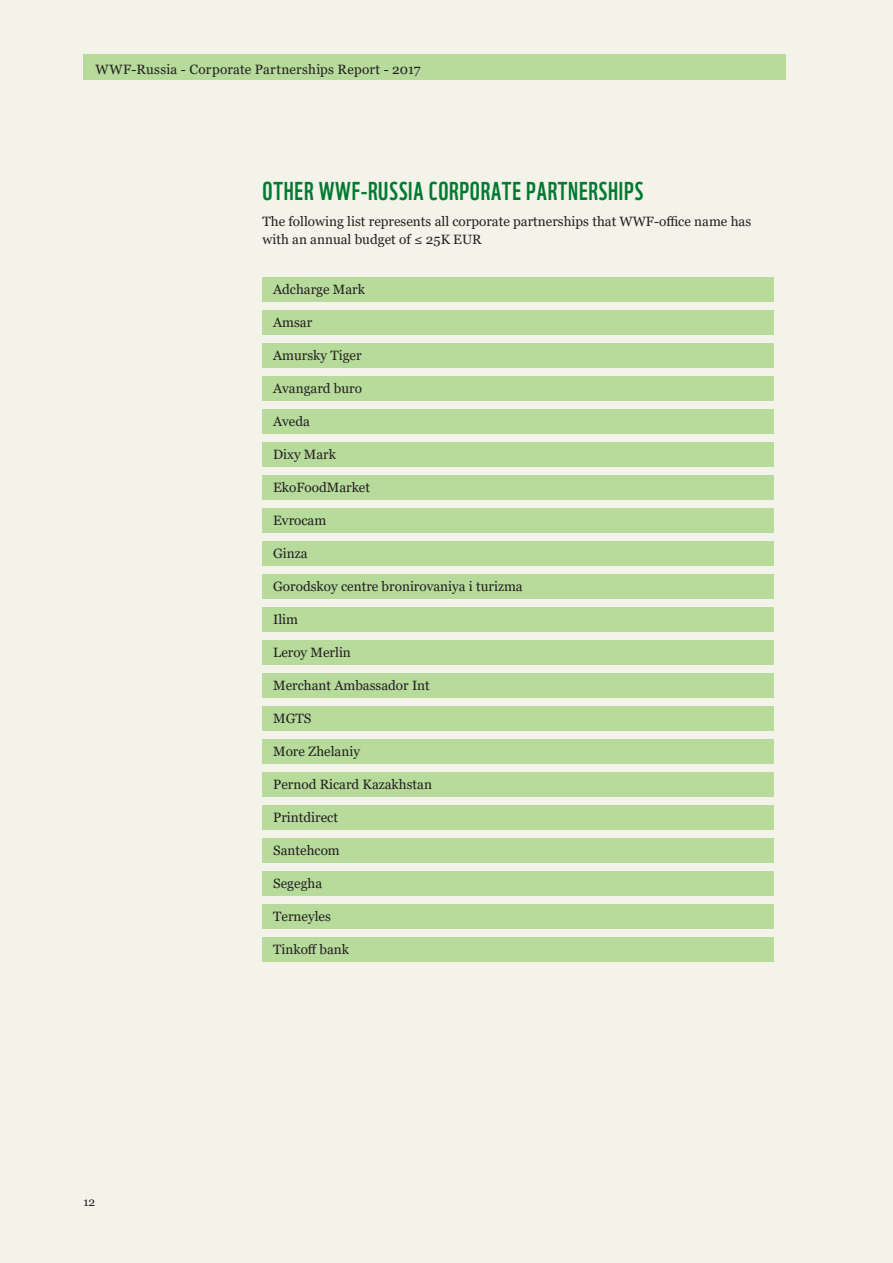
<style>
.page{position:relative;width:893px;height:1263px;background:#f4f3ea}
.page>*{position:absolute;margin:0;border:0;box-sizing:border-box;transform-origin:0 0}
.t1{font:25.2px "WWF";letter-spacing:.03em;color:#007931}
.t2{font:13.5px/18px "Georgia";color:#231f20}
.t3{font:13.5px "Georgia";letter-spacing:.02em;color:#231f20}
.t4{font:12px "Georgia";color:#231f20}
</style>
<div class="page">
<div style="left:83px;top:54px;width:703px;height:26px;background:#b7db9b"></div>
<div style="left:262px;top:278px;width:511px;height:24px;background:#b7db9b"></div>
<div style="left:262px;top:311px;width:511px;height:24px;background:#b7db9b"></div>
<div style="left:262px;top:344px;width:511px;height:24px;background:#b7db9b"></div>
<div style="left:262px;top:377px;width:511px;height:24px;background:#b7db9b"></div>
<div style="left:262px;top:410px;width:511px;height:24px;background:#b7db9b"></div>
<div style="left:262px;top:443px;width:511px;height:24px;background:#b7db9b"></div>
<div style="left:262px;top:476px;width:511px;height:24px;background:#b7db9b"></div>
<div style="left:262px;top:509px;width:511px;height:24px;background:#b7db9b"></div>
<div style="left:262px;top:542px;width:511px;height:24px;background:#b7db9b"></div>
<div style="left:262px;top:575px;width:511px;height:24px;background:#b7db9b"></div>
<div style="left:262px;top:608px;width:511px;height:24px;background:#b7db9b"></div>
<div style="left:262px;top:641px;width:511px;height:24px;background:#b7db9b"></div>
<div style="left:262px;top:674px;width:511px;height:24px;background:#b7db9b"></div>
<div style="left:262px;top:707px;width:511px;height:24px;background:#b7db9b"></div>
<div style="left:262px;top:740px;width:511px;height:24px;background:#b7db9b"></div>
<div style="left:262px;top:773px;width:511px;height:24px;background:#b7db9b"></div>
<div style="left:262px;top:806px;width:511px;height:24px;background:#b7db9b"></div>
<div style="left:262px;top:839px;width:511px;height:24px;background:#b7db9b"></div>
<div style="left:262px;top:872px;width:511px;height:24px;background:#b7db9b"></div>
<div style="left:262px;top:905px;width:511px;height:24px;background:#b7db9b"></div>
<div style="left:262px;top:938px;width:511px;height:24px;background:#b7db9b"></div>
<p class="t3" style="left:95px;top:61px;width:327px">WWF-Russia - Corporate Partnerships Report - 2017</p>
<p class="t4" style="left:83px;top:1195px;width:13px">12</p>
<h1 class="t1" style="left:263px;top:172px;width:382px">OTHER WWF-RUSSIA CORPORATE PARTNERSHIPS</h1>
<p class="t2" style="left:263px;top:213px;width:490px">The following list represents all corporate partnerships that WWF-office name has with an annual budget of ≤ 25K EUR</p>
<p class="t2" style="left:273px;top:280px;width:93px">Adcharge Mark</p>
<p class="t2" style="left:273px;top:313px;width:41px">Amsar</p>
<p class="t2" style="left:273px;top:346px;width:90px">Amursky Tiger</p>
<p class="t2" style="left:273px;top:379px;width:90px">Avangard buro</p>
<p class="t2" style="left:273px;top:412px;width:38px">Aveda</p>
<p class="t2" style="left:273px;top:445px;width:64px">Dixy Mark</p>
<p class="t2" style="left:273px;top:478px;width:98px">EkoFoodMarket</p>
<p class="t2" style="left:273px;top:511px;width:55px">Evrocam</p>
<p class="t2" style="left:273px;top:544px;width:36px">Ginza</p>
<p class="t2" style="left:273px;top:577px;width:251px">Gorodskoy centre bronirovaniya i turizma</p>
<p class="t2" style="left:273px;top:610px;width:26px">Ilim</p>
<p class="t2" style="left:273px;top:643px;width:79px">Leroy Merlin</p>
<p class="t2" style="left:273px;top:676px;width:158px">Merchant Ambassador Int</p>
<p class="t2" style="left:273px;top:709px;width:40px">MGTS</p>
<p class="t2" style="left:273px;top:742px;width:88px">More Zhelaniy</p>
<p class="t2" style="left:273px;top:775px;width:160px">Pernod Ricard Kazakhstan</p>
<p class="t2" style="left:273px;top:808px;width:66px">Printdirect</p>
<p class="t2" style="left:273px;top:841px;width:68px">Santehcom</p>
<p class="t2" style="left:273px;top:874px;width:51px">Segegha</p>
<p class="t2" style="left:273px;top:907px;width:59px">Terneyles</p>
<p class="t2" style="left:273px;top:940px;width:78px">Tinkoff bank</p>
</div>
